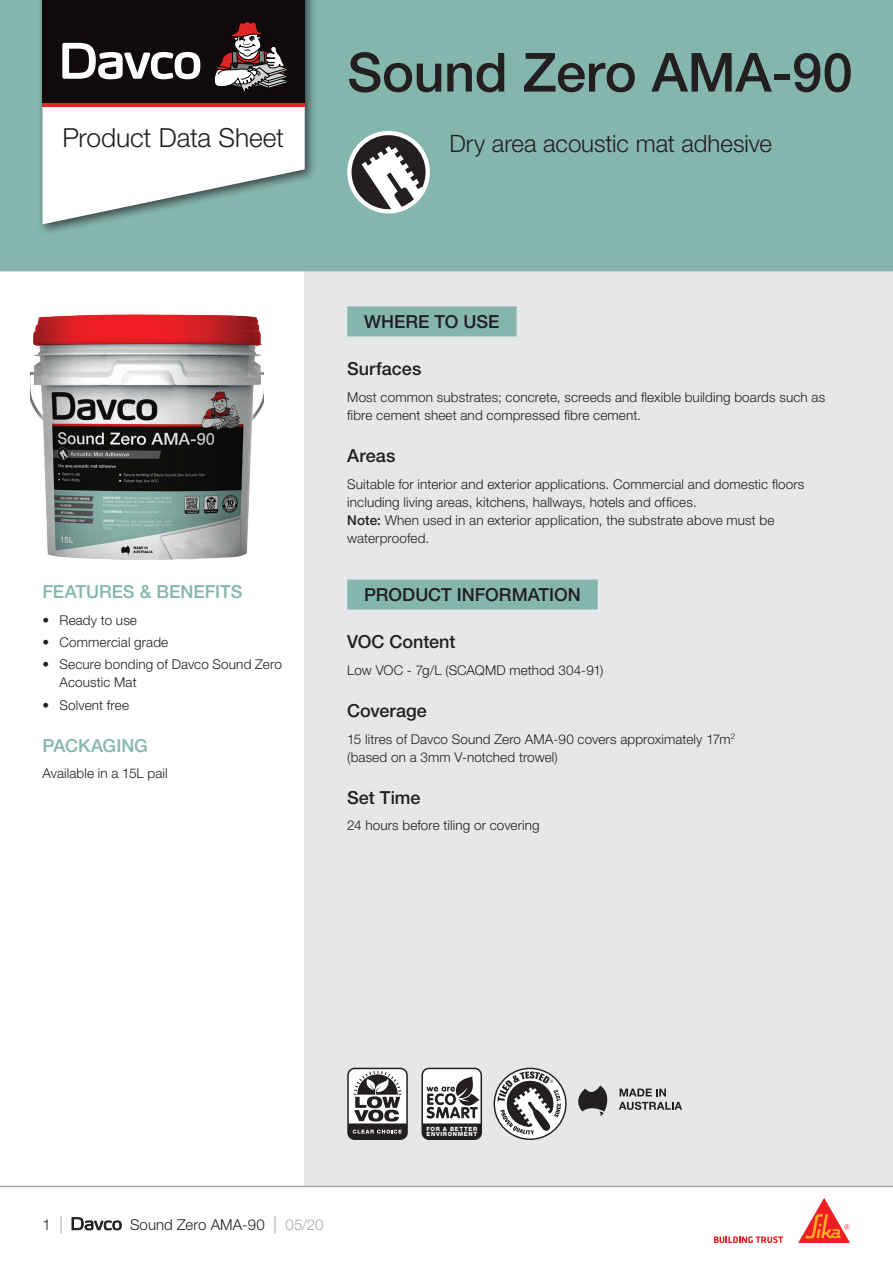
<style>
.page{position:relative;width:893px;height:1263px;background:#fff}
.page>*{position:absolute;margin:0;border:0;box-sizing:border-box;transform-origin:0 0}
.t1{font:500 54px "Helvetica Neue LT Std";letter-spacing:-.005em;color:#231f20}
.t2{font:300 26.25px "Helvetica Neue LT Std";letter-spacing:-.005em;color:#231f20}
.t3{font:300 24px "Helvetica Neue LT Std";letter-spacing:-.005em;color:#231f20}
.t4{font:500 18px "Helvetica Neue LT Std";color:#231f20}
.t5{font:500 18px "Helvetica Neue LT Std";color:#85b6ae}
.t6{font:300 15px "Helvetica Neue LT Std";letter-spacing:.005em;color:#231f20}
.t7{font:300 13.5px/18px "Helvetica Neue LT Std";letter-spacing:.01em;color:#231f20}
.t8{font:800 5.85px/5.8px "Helvetica Neue";letter-spacing:.11em;color:#fff}
.s1{font-weight:500}
.s2{font-size:18px;color:#a8a9ad}
.s3{color:#a8a9ad}
</style>
<div class="page">
<img style="left:31px;top:314px;width:233px;height:246px">
<div style="left:305px;top:271px;width:588px;height:915px;background:#e6e7e9"></div>
<div style="left:0;top:0;width:893px;height:271px;background:#85b6ae"></div>
<div style="left:347px;top:131px;width:83px;height:82px;background:#fff;border-radius:50%"></div>
<svg style="left:352px;top:135px;width:74px;height:74px"></svg>
<div style="left:347px;top:306px;width:170px;height:30px;background:#85b6ae"></div>
<div style="left:347px;top:579px;width:251px;height:30px;background:#85b6ae"></div>
<div style="left:37px;top:0;width:280px;height:236px;background:#231f20;opacity:.75"></div>
<svg style="left:43px;top:106px;width:262px;height:118px"></svg>
<div style="left:43px;top:0;width:262px;height:103px;background:#110a0c"></div>
<svg style="left:214px;top:22px;width:74px;height:70px"></svg>
<svg style="left:62px;top:42px;width:139px;height:38px"></svg>
<hr style="left:43px;top:103px;width:262px;height:3px;background:#e12725">
<div style="left:347px;top:1068px;width:61px;height:72px;background:linear-gradient(to right,#231f20,#231f20);border-radius:7px"></div>
<svg style="left:353px;top:1129px;width:49px;height:4px"></svg>
<svg style="left:349px;top:1069px;width:57px;height:54px;background:#a8a6a7"></svg>
<svg style="left:620px;top:1088px;width:46px;height:8px"></svg>
<svg style="left:619px;top:1102px;width:63px;height:8px"></svg>
<svg style="left:578px;top:1085px;width:30px;height:31px"></svg>
<svg style="left:493px;top:1068px;width:74px;height:72px"></svg>
<div style="left:421px;top:1068px;width:61px;height:72px;background:#231f20;border-radius:7px"></div>
<svg style="left:423px;top:1069px;width:57px;height:54px"></svg>
<svg style="left:72px;top:1217px;width:50px;height:13px"></svg>
<hr style="left:0;top:1186px;width:893px;height:1px;background:#a8a9ad">
<svg style="left:714px;top:1236px;width:69px;height:7px"></svg>
<svg style="left:798px;top:1198px;width:52px;height:45px"></svg>
<h2 class="t2" style="left:62px;top:121px;width:223px">Product Data Sheet</h2>
<h3 class="t5" style="left:43px;top:581px;width:201px">FEATURES &amp; BENEFITS</h3>
<p class="t7" style="left:43px;top:611px;width:96px">• Ready to use</p>
<p class="t7" style="left:43px;top:633px;width:127px">• Commercial grade</p>
<p class="t7" style="left:60px;top:655px;width:224px;text-indent:-17px">• Secure bonding of Davco Sound Zero<br>Acoustic Mat</p>
<p class="t7" style="left:43px;top:696px;width:88px">• Solvent free</p>
<h3 class="t5" style="left:43px;top:735px;width:107px">PACKAGING</h3>
<p class="t7" style="left:43px;top:764px;width:127px">Available in a 15L pail</p>
<h1 class="t1" style="left:347px;top:40px;width:507px">Sound Zero AMA-90</h1>
<h3 class="t3" style="left:449px;top:129px;width:324px">Dry area acoustic mat adhesive</h3>
<h3 class="t4" style="left:364px;top:311px;width:137px">WHERE TO USE</h3>
<h3 class="t4" style="left:347px;top:358px;width:76px">Surfaces</h3>
<p class="t7" style="left:347px;top:388px;width:479px">Most common substrates; concrete, screeds and flexible building boards such as fibre cement sheet and compressed fibre cement.</p>
<h3 class="t4" style="left:347px;top:445px;width:50px">Areas</h3>
<p class="t7" style="left:347px;top:474px;width:459px">Suitable for interior and exterior applications. Commercial and domestic floors including living areas, kitchens, hallways, hotels and offices.<br><span class="s1">Note:</span> When used in an exterior application, the substrate above must be waterproofed.</p>
<h3 class="t4" style="left:364px;top:584px;width:218px">PRODUCT INFORMATION</h3>
<h3 class="t4" style="left:347px;top:631px;width:110px">VOC Content</h3>
<p class="t7" style="left:347px;top:661px;width:258px">Low VOC - 7g/L (SCAQMD method 304-91)</p>
<h3 class="t4" style="left:347px;top:700px;width:81px">Coverage</h3>
<p class="t7" style="left:347px;top:729px;width:389px">15 litres of Davco Sound Zero AMA-90 covers approximately 17m<sup>2 </sup>(based on a 3mm V-notched trowel)</p>
<h3 class="t4" style="left:347px;top:787px;width:75px">Set Time</h3>
<p class="t7" style="left:347px;top:816px;width:194px">24 hours before tiling or covering</p>
<p class="t6" style="left:43px;top:1216px;width:22px">1 <span class="s2">|</span></p>
<p class="t6" style="left:130px;top:1216px;width:195px">Sound Zero AMA-90 <span class="s2">|</span> <span class="s3">05/20</span></p>
<p class="t8" style="left:426px;top:1125px;width:52px">FOR A BETTER<br>ENVIRONMENT</p>
</div>
